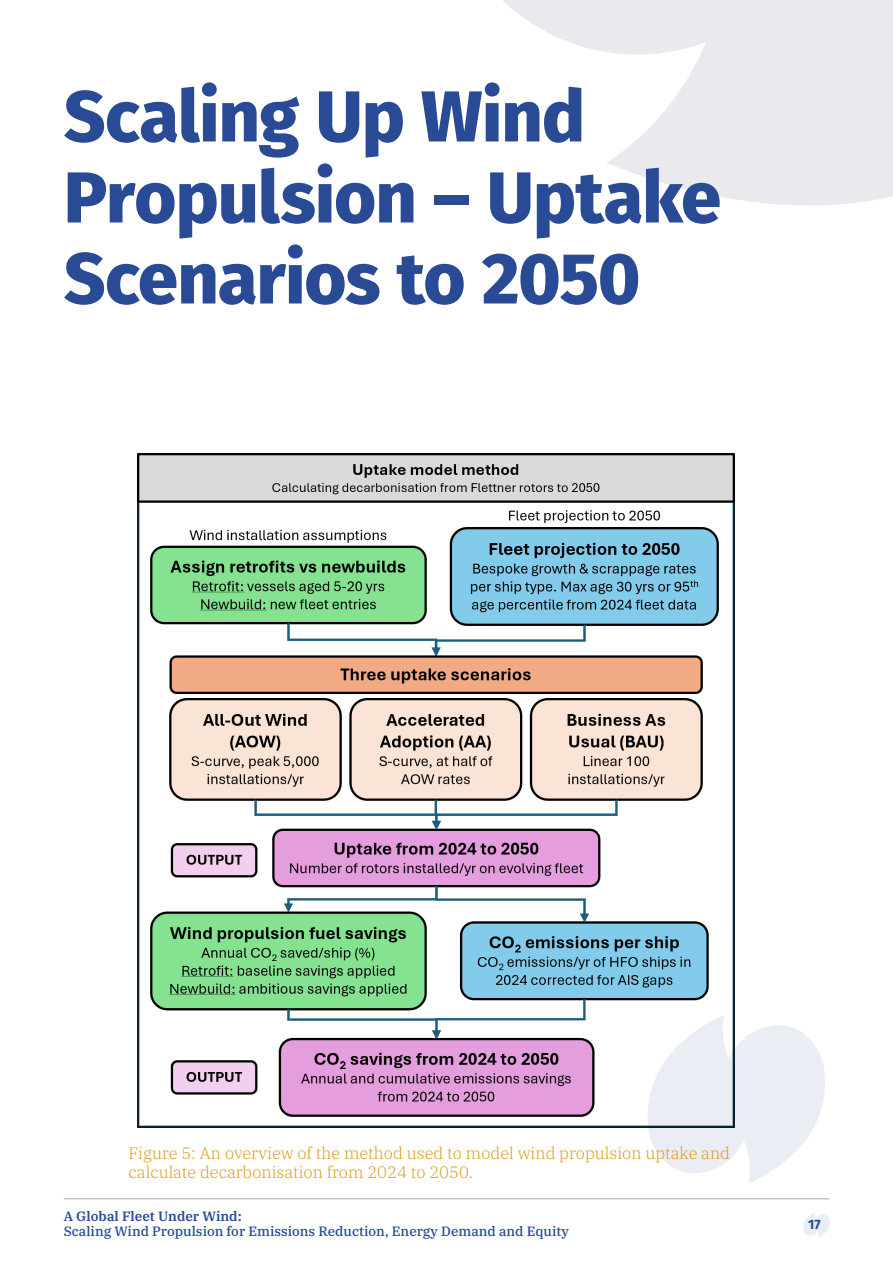
<style>
.page{position:relative;width:893px;height:1263px;background:#fff}
.page>*{position:absolute;margin:0;border:0;box-sizing:border-box;transform-origin:0 0}
.Section_Title{font:800 72px/81px "Fira Sans";letter-spacing:-.01em;color:#294a95}
.Subsection_Title__Span_Columns{font:300 16.5px/19.5px "IBM Plex Serif";color:#df9b1b}
.t1{font:500 13.5px "IBM Plex Serif";color:#294a95}
.t2{font:600 13.5px "IBM Plex Serif";color:#294a95}
.t3{font:700 13.5px "Fira Sans";color:#294a95}
</style>
<div class="page">
<svg style="left:503px;top:0;width:390px;height:206px;fill:#e9eaee"></svg>
<svg style="left:803px;top:1213px;width:27px;height:24px"></svg>
<hr style="left:64px;top:1198px;width:765px;height:1px;background:#a8a9ad">
<svg style="left:649px;top:1015px;width:176px;height:168px"></svg>
<img style="left:138px;top:453px;width:596px;height:675px">
<p class="Section_Title" style="left:64px;top:70px;width:659px">Scaling Up Wind<br>Propulsion – Uptake<br>Scenarios to 2050</p>
<p class="Subsection_Title__Span_Columns" style="left:129px;top:1142px;width:603px">Figure 5: An overview of the method used to model wind propulsion uptake and calculate decarbonisation from 2024 to 2050.</p>
<p class="t2" style="left:64px;top:1205px;width:179px">A Global Fleet Under Wind:</p>
<p class="t1" style="left:64px;top:1220px;width:507px">Scaling Wind Propulsion for Emissions Reduction, Energy Demand and Equity</p>
<p class="t3" style="left:808px;top:1215px;width:14px">17</p>
</div>
